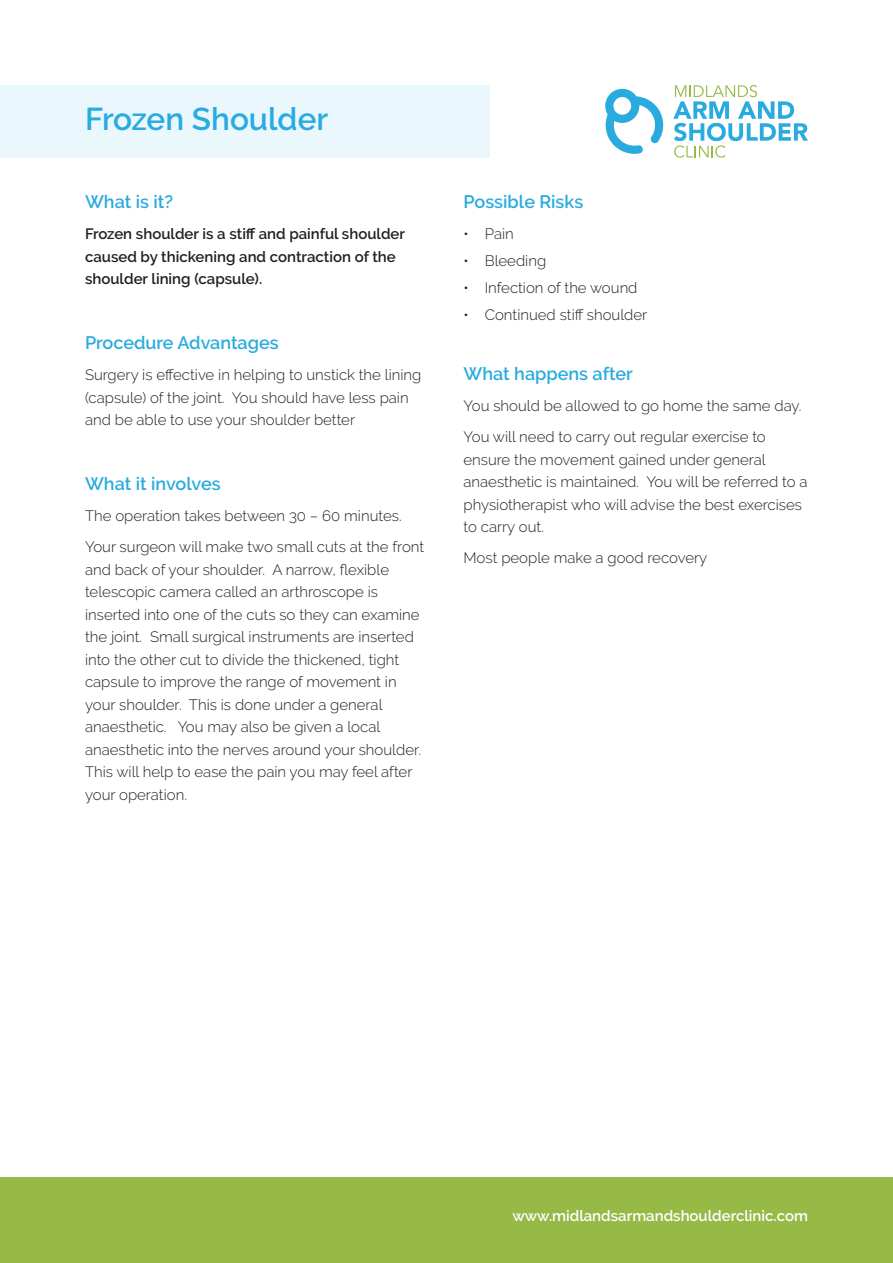
<style>
.page{position:relative;width:893px;height:1263px;background:#fff}
.page>*{position:absolute;margin:0;border:0;box-sizing:border-box;transform-origin:0 0}
.t1{font:600 31.5px "Raleway";color:#29abe0}
.Body_Copy{font:600 18px "Raleway";color:#29abe0}
.Body_Copy-2{font:300 15px/22.5px "Raleway";color:#231f20}
.Body_Copy-3{font:600 15px/22.5px "Raleway";color:#231f20}
.Bullet_Points{font:300 15px "Raleway";color:#231f20}
.t2{font:600 15px "Raleway";color:#fff}
</style>
<div class="page">
<div style="left:0;top:85px;width:489px;height:72px;background:#eaf7fc"></div>
<div style="left:0;top:1178px;width:893px;height:85px;background:#96ba45"></div>
<svg style="left:673px;top:85px;width:135px;height:73px"></svg>
<svg style="left:605px;top:88px;width:59px;height:66px"></svg>
<p class="t1" style="left:85px;top:100px;width:245px">Frozen Shoulder</p>
<p class="Body_Copy" style="left:85px;top:192px;width:90px">What is it?</p>
<p class="Body_Copy-3" style="left:85px;top:223px;width:322px">Frozen shoulder is a stiff and painful shoulder caused by thickening and contraction of the shoulder lining (capsule).</p>
<p class="Body_Copy" style="left:85px;top:333px;width:195px">Procedure Advantages</p>
<p class="Body_Copy-2" style="left:85px;top:364px;width:338px">Surgery is effective in helping to unstick the lining (capsule) of the joint. You should have less pain and be able to use your shoulder better</p>
<p class="Body_Copy" style="left:85px;top:474px;width:137px">What it involves</p>
<p class="Body_Copy-2" style="left:85px;top:505px;width:318px">The operation takes between 30 – 60 minutes.</p>
<p class="Body_Copy-2" style="left:85px;top:536px;width:341px">Your surgeon will make two small cuts at the front and back of your shoulder. A narrow, flexible telescopic camera called an arthroscope is inserted into one of the cuts so they can examine the joint. Small surgical instruments are inserted into the other cut to divide the thickened, tight capsule to improve the range of movement in your shoulder. This is done under a general anaesthetic. You may also be given a local anaesthetic into the nerves around your shoulder.<br>This will help to ease the pain you may feel after your operation.</p>
<p class="Body_Copy" style="left:463px;top:192px;width:121px">Possible Risks</p>
<p class="Bullet_Points" style="left:463px;top:225px;width:52px">• Pain</p>
<p class="Bullet_Points" style="left:463px;top:252px;width:84px">• Bleeding</p>
<p class="Bullet_Points" style="left:463px;top:279px;width:176px">• Infection of the wound</p>
<p class="Bullet_Points" style="left:463px;top:305px;width:185px">• Continued stiff shoulder</p>
<p class="Body_Copy" style="left:463px;top:364px;width:171px">What happens after</p>
<p class="Body_Copy-2" style="left:463px;top:395px;width:340px">You should be allowed to go home the same day.</p>
<p class="Body_Copy-2" style="left:463px;top:426px;width:345px">You will need to carry out regular exercise to ensure the movement gained under general anaesthetic is maintained. You will be referred to a physiotherapist who will advise the best exercises to carry out.</p>
<p class="Body_Copy-2" style="left:463px;top:547px;width:245px">Most people make a good recovery</p>
<p class="t2" style="left:512px;top:1207px;width:297px">www.midlandsarmandshoulderclinic.com</p>
</div>
